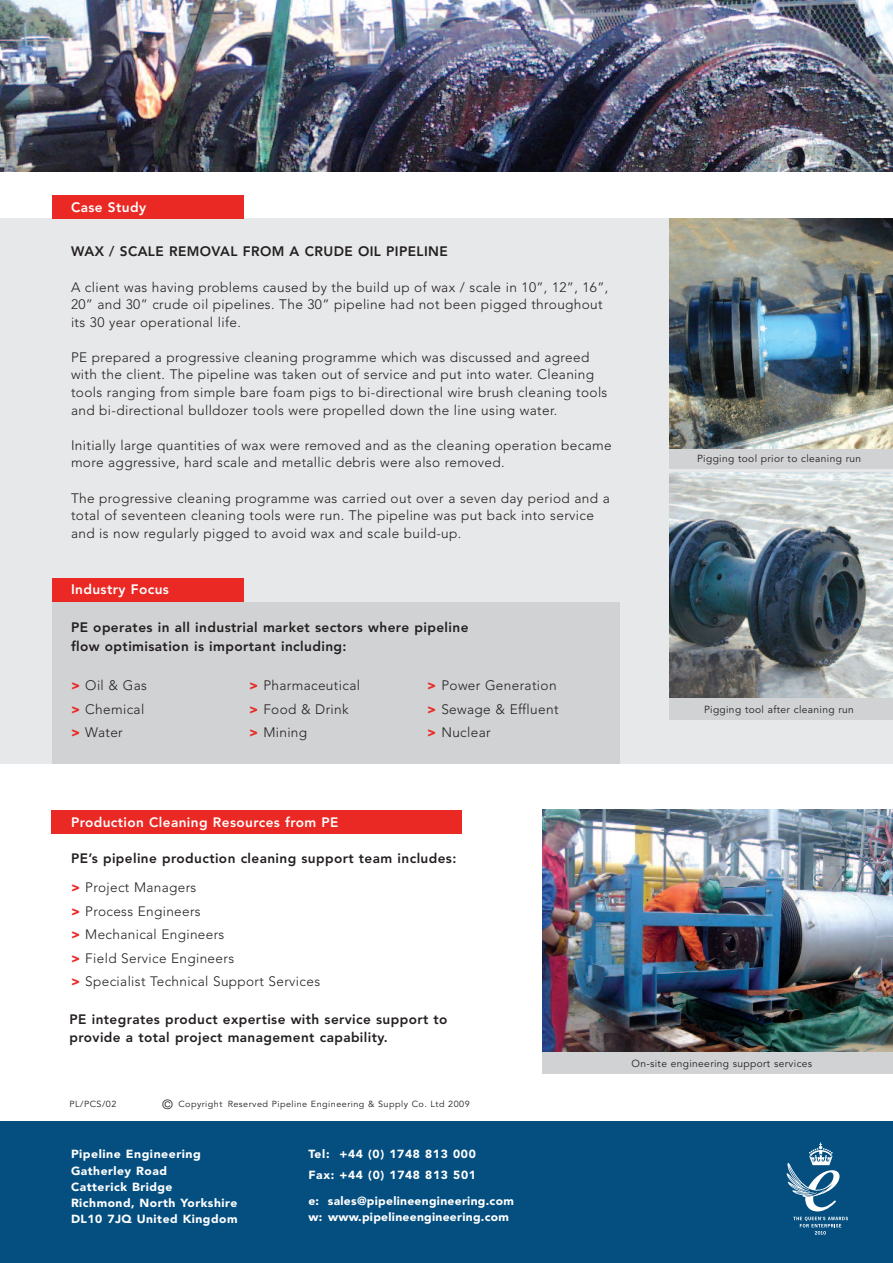
<style>
.page{position:relative;width:893px;height:1263px;background:#fff}
.page>*{position:absolute;margin:0;border:0;box-sizing:border-box;transform-origin:0 0}
.t1{font:300 13.65px/23.4px "Avenir";letter-spacing:.025em;color:#231f20}
.t2{font:800 13.65px/19px "Avenir";letter-spacing:.03em;color:#231f20}
.t3{font:800 13.65px "Avenir";letter-spacing:.03em;color:#fff}
.t4{font:900 11.7px/20.5px "Avenir";letter-spacing:.04em;color:#fff}
.t5{font:900 11.7px/16px "Avenir";letter-spacing:.04em;color:#fff;scale:1.05 1}
.t6{font:10.2px "Avenir";letter-spacing:.035em;color:#231f20}
.t7{font:8.85px "Avenir";letter-spacing:.05em;color:#231f20}
.s1{font-weight:900;color:#ea2924}
.s2{font-weight:300}
.s3{font-size:13.2px}
</style>
<div class="page">
<div style="left:0;top:219px;width:893px;height:545px;background:#e7e8e9"></div>
<div style="left:52px;top:602px;width:568px;height:161px;background:#d1d2d4"></div>
<div style="left:669px;top:448px;width:224px;height:21px;background:#d1d2d4"></div>
<div style="left:52px;top:195px;width:191px;height:24px;background:#ea2924"></div>
<div style="left:52px;top:579px;width:191px;height:23px;background:#ea2924"></div>
<div style="left:51px;top:810px;width:411px;height:23px;background:#ea2924"></div>
<div style="left:0;top:1121px;width:893px;height:142px;background:#044f80"></div>
<img style="left:0;top:0;width:893px;height:172px">
<img style="left:542px;top:810px;width:351px;height:242px">
<img style="left:669px;top:219px;width:224px;height:230px">
<img style="left:669px;top:472px;width:224px;height:227px">
<div style="left:542px;top:1052px;width:351px;height:22px;background:#d1d2d4"></div>
<div style="left:669px;top:699px;width:224px;height:21px;background:#d1d2d4"></div>
<svg style="left:787px;top:1142px;width:52px;height:69px"></svg>
<svg style="left:793px;top:1217px;width:55px;height:17px"></svg>
<p class="t3" style="left:71px;top:202px;width:77px">Case Study</p>
<p class="t2" style="left:71px;top:243px;width:378px">WAX / SCALE REMOVAL FROM A CRUDE OIL PIPELINE</p>
<p class="t1" style="left:71px;top:279px;width:539px;line-height:17.5px">A client was having problems caused by the build up of wax / scale in 10”, 12”, 16”,<br>20” and 30” crude oil pipelines. The 30” pipeline had not been pigged throughout its 30 year operational life.</p>
<p class="t1" style="left:71px;top:349px;width:538px;line-height:17.5px">PE prepared a progressive cleaning programme which was discussed and agreed with the client. The pipeline was taken out of service and put into water. Cleaning tools ranging from simple bare foam pigs to bi-directional wire brush cleaning tools and bi-directional bulldozer tools were propelled down the line using water.</p>
<p class="t1" style="left:71px;top:437px;width:542px;line-height:17.5px">Initially large quantities of wax were removed and as the cleaning operation became more aggressive, hard scale and metallic debris were also removed.</p>
<p class="t1" style="left:71px;top:490px;width:540px;line-height:17.5px">The progressive cleaning programme was carried out over a seven day period and a total of seventeen cleaning tools were run. The pipeline was put back into service and is now regularly pigged to avoid wax and scale build-up.</p>
<p class="t3" style="left:71px;top:583px;width:99px">Industry Focus</p>
<p class="t2" style="left:71px;top:619px;width:399px">PE operates in all industrial market sectors where pipeline flow optimisation is important including:</p>
<p class="t1" style="left:71px;top:675px;width:77px"><span class="s1">&gt;</span> Oil &amp; Gas <span class="s1">&gt;</span> Chemical <span class="s1">&gt;</span> Water</p>
<p class="t1" style="left:249px;top:675px;width:113px"><span class="s1">&gt;</span> Pharmaceutical <span class="s1">&gt;</span> Food &amp; Drink <span class="s1">&gt;</span> Mining</p>
<p class="t1" style="left:427px;top:675px;width:133px"><span class="s1">&gt;</span> Power Generation <span class="s1">&gt;</span> Sewage &amp; Effluent <span class="s1">&gt;</span> Nuclear</p>
<p class="t6" style="left:697px;top:454px;width:166px">Pigging tool prior to cleaning run</p>
<p class="t6" style="left:704px;top:705px;width:151px">Pigging tool after cleaning run</p>
<p class="t3" style="left:71px;top:816px;width:269px">Production Cleaning Resources from PE</p>
<p class="t2" style="left:71px;top:844px;width:387px;line-height:29.7px">PE’s pipeline production cleaning support team includes: <span class="s1">&gt;</span> <span class="s2">Project Managers</span></p>
<p class="t1" style="left:71px;top:901px;width:251px"><span class="s1">&gt;</span> Process Engineers<br><span class="s1">&gt;</span> Mechanical Engineers<br><span class="s1">&gt;</span> Field Service Engineers<br><span class="s1">&gt;</span> Specialist Technical Support Services</p>
<p class="t2" style="left:70px;top:1011px;width:380px;line-height:18px">PE integrates product expertise with service support to provide a total project management capability.</p>
<p class="t7" style="left:70px;top:1101px;width:48px">PL/PCS/02</p>
<p class="t7" style="left:162px;top:1100px;width:309px"><span class="s3">©</span> Copyright Reserved Pipeline Engineering &amp; Supply Co. Ltd 2009</p>
<p class="t5" style="left:71px;top:1147px;width:160px">Pipeline Engineering<br>Gatherley Road<br>Catterick Bridge<br>Richmond, North Yorkshire<br>DL10 7JQ United Kingdom</p>
<p class="t4" style="left:308px;top:1145px;width:169px">Tel: +44 (0) 1748 813 000<br>Fax: +44 (0) 1748 813 501</p>
<p class="t4" style="left:308px;top:1194px;width:207px;line-height:16px">e: sales@pipelineengineering.com w: www.pipelineengineering.com</p>
<p class="t6" style="left:631px;top:1059px;width:182px">On-site engineering support services</p>
</div>
